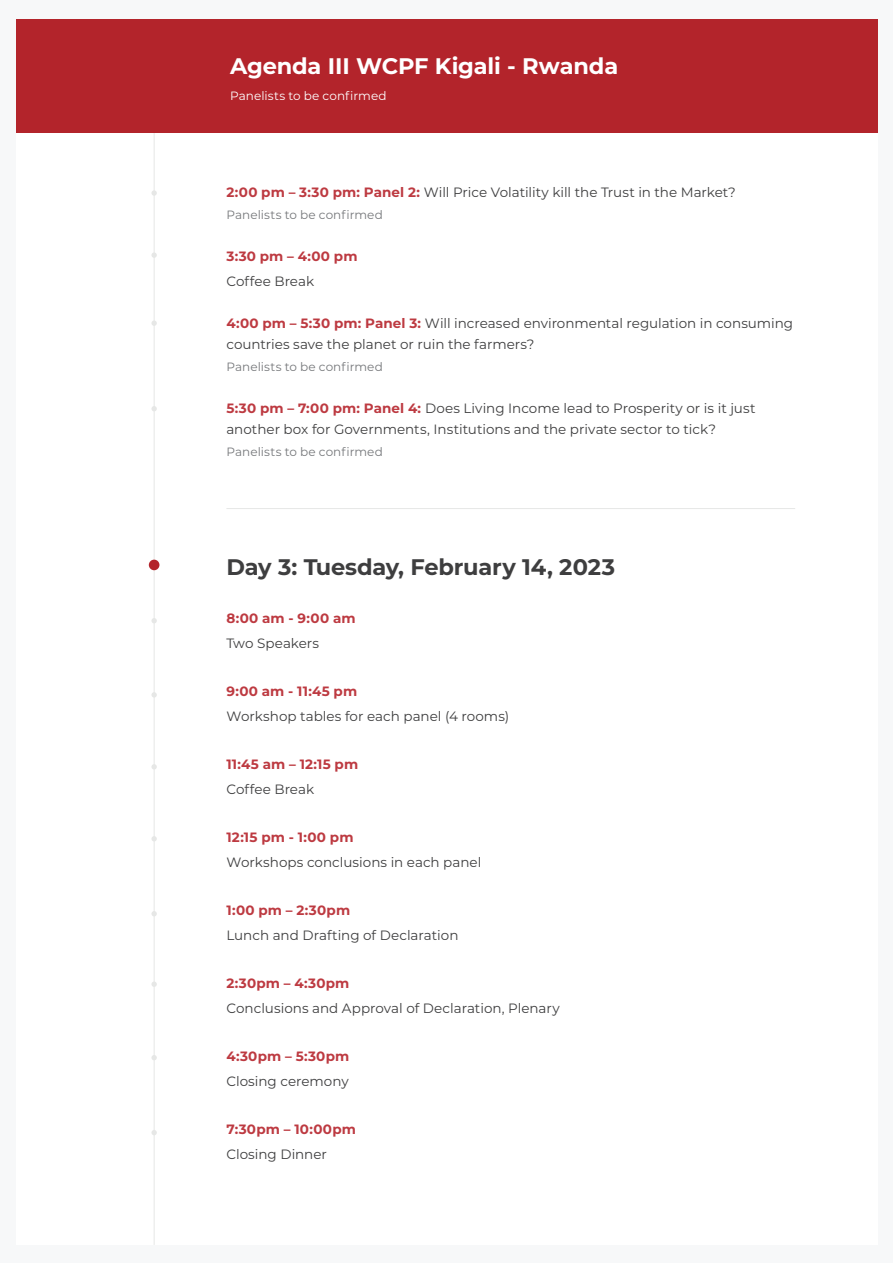
<style>
.page{position:relative;width:893px;height:1263px;background:#f7f8f9}
.page>*{position:absolute;margin:0;border:0;box-sizing:border-box;transform-origin:0 0}
.t1{font:700 22.5px "Montserrat";letter-spacing:-.005em;color:#3e3e3f}
.t2{font:700 22.5px "Montserrat";letter-spacing:-.005em;color:#fff}
.t3{font:13.5px/21px "Montserrat";color:#3e3e3f}
.t4{font:700 13.5px "Montserrat";letter-spacing:.015em;color:#bd3a41}
.t5{font:12px "Montserrat";letter-spacing:.005em;color:#76787b}
.t6{font:12px "Montserrat";letter-spacing:.005em;color:#fff}
.s1{font-weight:700;color:#bd3a41}
</style>
<div class="page">
<div style="left:16px;top:19px;width:861px;height:1226px;background:#fff"></div>
<hr style="left:154px;top:133px;width:1px;height:1112px;background:#e6e7e6">
<div style="left:149px;top:560px;width:10px;height:10px;background:#b3242b;border-radius:50%"></div>
<svg style="left:151px;top:190px;width:6px;height:6px"></svg>
<svg style="left:151px;top:320px;width:6px;height:6px"></svg>
<svg style="left:151px;top:252px;width:6px;height:6px"></svg>
<svg style="left:151px;top:406px;width:6px;height:5px"></svg>
<svg style="left:151px;top:618px;width:6px;height:5px"></svg>
<svg style="left:151px;top:692px;width:6px;height:5px"></svg>
<svg style="left:151px;top:764px;width:6px;height:5px"></svg>
<svg style="left:151px;top:911px;width:6px;height:5px"></svg>
<svg style="left:151px;top:981px;width:6px;height:6px"></svg>
<svg style="left:151px;top:1055px;width:6px;height:5px"></svg>
<svg style="left:151px;top:1130px;width:6px;height:5px"></svg>
<svg style="left:151px;top:836px;width:6px;height:5px"></svg>
<div style="left:16px;top:19px;width:861px;height:114px;background:#b3242b"></div>
<hr style="left:226px;top:508px;width:569px;height:1px;background:#e6e7e6">
<h1 class="t2" style="left:230px;top:51px;width:390px">Agenda III WCPF Kigali - Rwanda</h1>
<p class="t6" style="left:230px;top:87px;width:158px">Panelists to be confirmed</p>
<p class="t3" style="left:226px;top:181px;width:511px"><span class="s1">2:00 pm – 3:30 pm: Panel 2:</span> Will Price Volatility kill the Trust in the Market?</p>
<p class="t5" style="left:226px;top:207px;width:158px">Panelists to be confirmed</p>
<p class="t4" style="left:226px;top:247px;width:133px">3:30 pm – 4:00 pm</p>
<p class="t3" style="left:226px;top:271px;width:89px">Coffee Break</p>
<p class="t3" style="left:226px;top:312px;width:568px"><span class="s1">4:00 pm – 5:30 pm: Panel 3:</span> Will increased environmental regulation in consuming countries save the planet or ruin the farmers?</p>
<p class="t5" style="left:226px;top:359px;width:158px">Panelists to be confirmed</p>
<p class="t3" style="left:226px;top:397px;width:531px"><span class="s1">5:30 pm – 7:00 pm: Panel 4:</span> Does Living Income lead to Prosperity or is it just another box for Governments, Institutions and the private sector to tick?</p>
<p class="t5" style="left:226px;top:444px;width:158px">Panelists to be confirmed</p>
<h1 class="t1" style="left:226px;top:552px;width:390px">Day 3: Tuesday, February 14, 2023</h1>
<p class="t4" style="left:226px;top:609px;width:131px">8:00 am - 9:00 am</p>
<p class="t3" style="left:226px;top:632px;width:94px">Two Speakers</p>
<p class="t4" style="left:226px;top:682px;width:132px">9:00 am - 11:45 pm</p>
<p class="t3" style="left:226px;top:705px;width:284px">Workshop tables for each panel (4 rooms)</p>
<p class="t4" style="left:226px;top:755px;width:133px">11:45 am – 12:15 pm</p>
<p class="t3" style="left:226px;top:778px;width:89px">Coffee Break</p>
<p class="t4" style="left:226px;top:828px;width:129px">12:15 pm - 1:00 pm</p>
<p class="t3" style="left:226px;top:851px;width:256px">Workshops conclusions in each panel</p>
<p class="t4" style="left:226px;top:901px;width:125px">1:00 pm – 2:30pm</p>
<p class="t3" style="left:226px;top:924px;width:234px">Lunch and Drafting of Declaration</p>
<p class="t4" style="left:226px;top:974px;width:124px">2:30pm – 4:30pm</p>
<p class="t3" style="left:226px;top:997px;width:335px">Conclusions and Approval of Declaration, Plenary</p>
<p class="t4" style="left:226px;top:1047px;width:124px">4:30pm – 5:30pm</p>
<p class="t3" style="left:226px;top:1070px;width:124px">Closing ceremony</p>
<p class="t4" style="left:226px;top:1120px;width:131px">7:30pm – 10:00pm</p>
<p class="t3" style="left:226px;top:1143px;width:102px">Closing Dinner</p>
</div>
